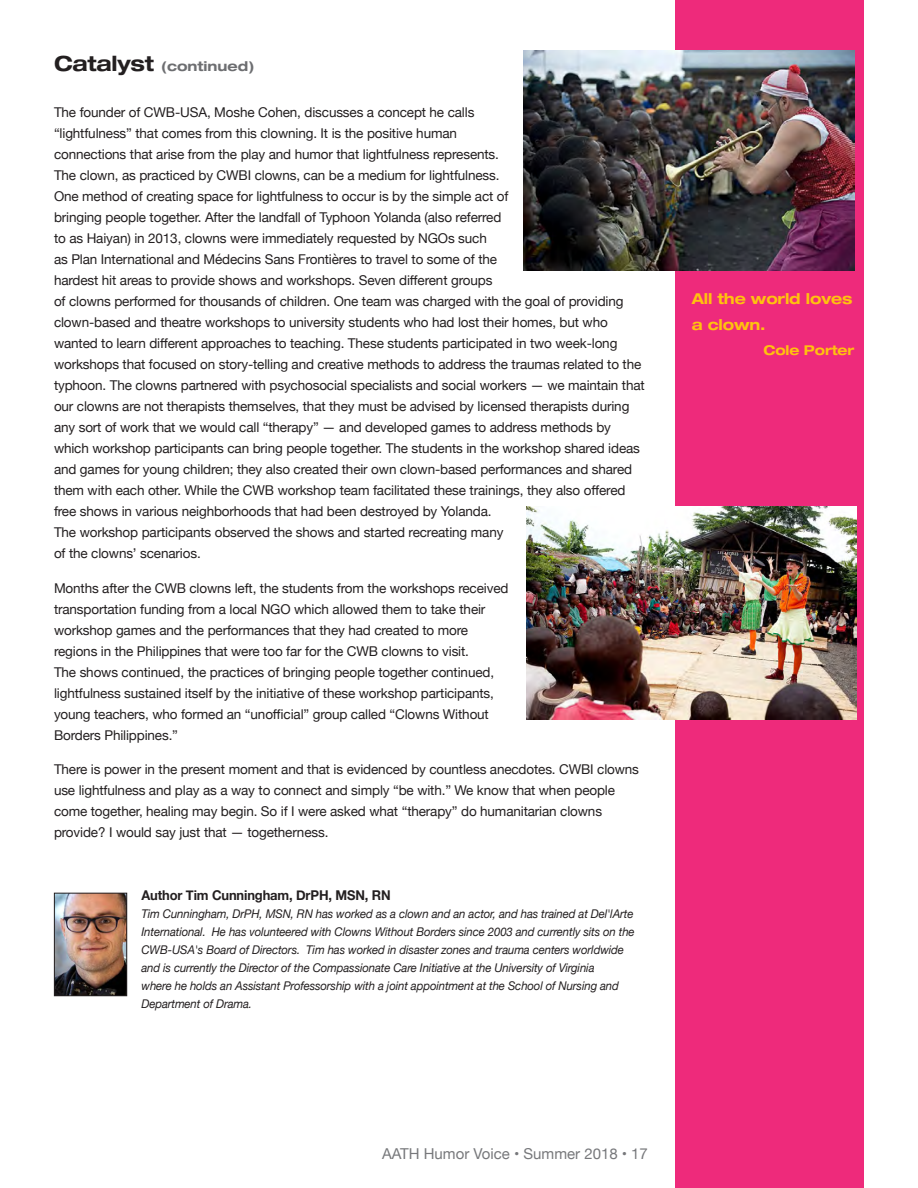
<style>
.page{position:relative;width:918px;height:1188px;background:#fff}
.page>*{position:absolute;margin:0;border:0;box-sizing:border-box;transform-origin:0 0}
.t1{font:15px "Helvetica Neue";color:#77787b}
.t2{font:700 expanded 15px/25.5px "Helvetica Neue";letter-spacing:-.01em;color:#ffc20e}
.t3{font:13.5px/21px "Helvetica Neue";letter-spacing:-.01em;color:#231f20}
.t4{font:700 13.5px "Helvetica Neue";letter-spacing:-.01em;color:#231f20;scale:.96 1}
.t5{font:700 expanded 13.5px "Helvetica Neue";color:#6d6e71}
.t6{font:700 expanded 13.5px "Helvetica Neue";letter-spacing:-.01em;color:#ffc20e}
.t7{font:italic 12px/18px "Helvetica Neue";letter-spacing:-.01em;color:#231f20;scale:.95 1}
.s1{font-size:21px;color:#231f20}
</style>
<div class="page">
<div style="left:675px;top:0;width:189px;height:1188px;background:#ee2a7b"></div>
<img style="left:56px;top:895px;width:69px;height:99px">
<div style="left:54px;top:893px;width:73px;height:103px;border:1px solid #231f20"></div>
<img style="left:524px;top:51px;width:330px;height:219px">
<img style="left:526px;top:507px;width:331px;height:213px">
<p class="t5" style="left:54px;top:57px;width:202px"><span class="s1">Catalyst</span> (continued)</p>
<p class="t3" style="left:54px;top:103px;width:592px">The founder of CWB-USA, Moshe Cohen, discusses a concept he calls<br>“lightfulness” that comes from this clowning. It is the positive human<br>connections that arise from the play and humor that lightfulness represents.<br>The clown, as practiced by CWBI clowns, can be a medium for lightfulness.<br>One method of creating space for lightfulness to occur is by the simple act of<br>bringing people together. After the landfall of Typhoon Yolanda (also referred<br>to as Haiyan) in 2013, clowns were immediately requested by NGOs such<br>as Plan International and Médecins Sans Frontières to travel to some of the<br>hardest hit areas to provide shows and workshops. Seven different groups<br>of clowns performed for thousands of children. One team was charged with the goal of providing clown-based and theatre workshops to university students who had lost their homes, but who wanted to learn different approaches to teaching. These students participated in two week-long workshops that focused on story-telling and creative methods to address the traumas related to the typhoon. The clowns partnered with psychosocial specialists and social workers — we maintain that our clowns are not therapists themselves, that they must be advised by licensed therapists during any sort of work that we would call “therapy” — and developed games to address methods by which workshop participants can bring people together. The students in the workshop shared ideas and games for young children; they also created their own clown-based performances and shared them with each other. While the CWB workshop team facilitated these trainings, they also offered free shows in various neighborhoods that had been destroyed by Yolanda.<br>The workshop participants observed the shows and started recreating many<br>of the clowns’ scenarios.</p>
<p class="t3" style="left:54px;top:578px;width:456px">Months after the CWB clowns left, the students from the workshops received transportation funding from a local NGO which allowed them to take their workshop games and the performances that they had created to more regions in the Philippines that were too far for the CWB clowns to visit.<br>The shows continued, the practices of bringing people together continued, lightfulness sustained itself by the initiative of these workshop participants, young teachers, who formed an “unofficial” group called “Clowns Without Borders Philippines.”</p>
<p class="t3" style="left:54px;top:760px;width:587px">There is power in the present moment and that is evidenced by countless anecdotes. CWBI clowns use lightfulness and play as a way to connect and simply “be with.” We know that when people come together, healing may begin. So if I were asked what “therapy” do humanitarian clowns provide? I would say just that — togetherness.</p>
<p class="t4" style="left:141px;top:884px;width:261px">Author Tim Cunningham, DrPH, MSN, RN</p>
<p class="t7" style="left:141px;top:905px;width:521px">Tim Cunningham, DrPH, MSN, RN has worked as a clown and an actor, and has trained at Del'lArte International. He has volunteered with Clowns Without Borders since 2003 and currently sits on the CWB-USA's Board of Directors. Tim has worked in disaster zones and trauma centers worldwide and is currently the Director of the Compassionate Care Initiative at the University of Virginia<br>where he holds an Assistant Professorship with a joint appointment at the School of Nursing and Department of Drama.</p>
<p class="t2" style="left:692px;top:286px;width:162px">All the world loves a clown.</p>
<p class="t6" style="left:764px;top:342px;width:92px">Cole Porter</p>
<p class="t1" style="left:382px;top:1143px;width:267px">AATH Humor Voice • Summer 2018 • 17</p>
</div>
